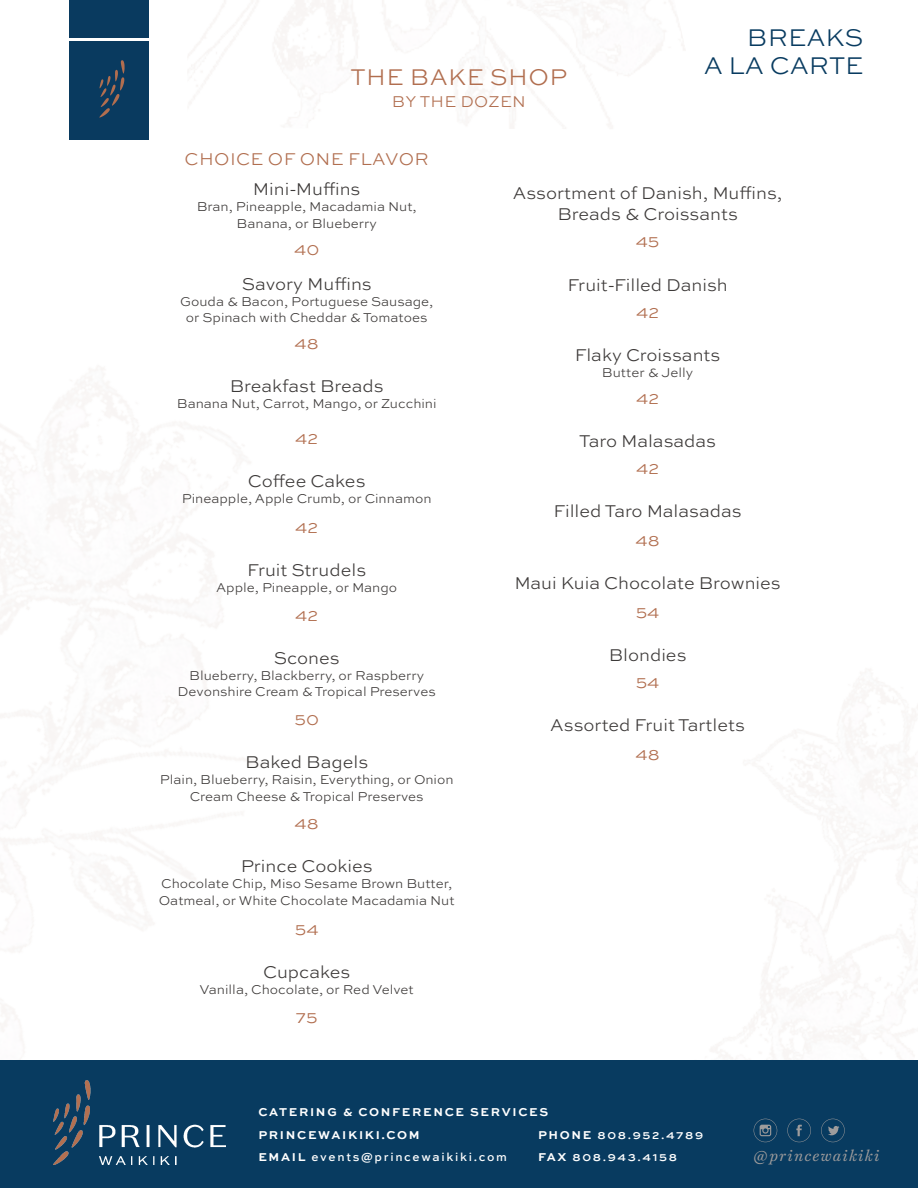
<style>
.page{position:relative;width:918px;height:1188px;background:#fff}
.page>*{position:absolute;margin:0;border:0;box-sizing:border-box;transform-origin:0 0}
.t1{font:300 25.5px "Sweet Sans";color:#083b60}
.t2{font:300 24px "Sweet Sans";letter-spacing:.02em;color:#b16e4f}
.t3{font:300 18px/35.1px "Sweet Sans";color:#3c3938;text-align:center}
.t4{font:300 18px "Sweet Sans";letter-spacing:.02em;color:#b16e4f}
.t5{font:300 16.5px "Sweet Sans";letter-spacing:.02em;color:#b16e4f}
.t6{font:italic 15px "Harriet Text";letter-spacing:.08em;color:#9e9c9c}
.t7{font:300 13.5px/16.2px "Sweet Sans";color:#3c3938}
.t8{font:500 12px "Sweet Sans";letter-spacing:.14em;color:#fff}
.t9{font:700 12px "Sweet Sans";letter-spacing:.14em;color:#fff}
.s1{color:#b16e4f}
.s2{font-weight:700}
</style>
<div class="page">
<img style="left:0;top:122px;width:256px;height:918px">
<img style="left:187px;top:0;width:498px;height:130px">
<div style="left:69px;top:0;width:79px;height:38px;background:#093a5f"></div>
<div style="left:69px;top:41px;width:79px;height:99px;background:#093a5f"></div>
<svg style="left:99px;top:60px;width:26px;height:58px"></svg>
<div style="left:0;top:1060px;width:918px;height:128px;background:#083b60"></div>
<svg style="left:754px;top:1119px;width:91px;height:23px"></svg>
<img style="left:53px;top:1081px;width:172px;height:84px">
<p class="t2" style="left:351px;top:64px;width:218px">THE BAKE SHOP</p>
<p class="t5" style="left:392px;top:92px;width:136px">BY THE DOZEN</p>
<p class="t1" style="left:747px;top:23px;width:118px">BREAKS</p>
<p class="t1" style="left:704px;top:51px;width:161px">A LA CARTE</p>
<p class="t4" style="left:185px;top:148px;width:246px">CHOICE OF ONE FLAVOR</p>
<p class="t3" style="left:253px;top:172px;width:109px">Mini-Muffins</p>
<p class="t7" style="left:197px;top:199px;width:221px">Bran, Pineapple, Macadamia Nut,</p>
<p class="t7" style="left:237px;top:215px;width:142px">Banana, or Blueberry</p>
<p class="t3" style="left:242px;top:232px;width:132px"><span class="s1">40<br></span>Savory Muffins</p>
<p class="t7" style="left:180px;top:294px;width:255px">Gouda &amp; Bacon, Portuguese Sausage,</p>
<p class="t7" style="left:186px;top:310px;width:243px">or Spinach with Cheddar &amp; Tomatoes</p>
<p class="t4" style="left:295px;top:333px;width:26px">48</p>
<p class="t3" style="left:230px;top:369px;width:155px">Breakfast Breads</p>
<p class="t7" style="left:177px;top:396px;width:261px">Banana Nut, Carrot, Mango, or Zucchini</p>
<p class="t4" style="left:295px;top:427px;width:24px">42</p>
<p class="t3" style="left:248px;top:464px;width:119px">Coffee Cakes</p>
<p class="t7" style="left:182px;top:491px;width:251px">Pineapple, Apple Crumb, or Cinnamon</p>
<p class="t4" style="left:295px;top:517px;width:24px">42</p>
<p class="t3" style="left:247px;top:553px;width:121px">Fruit Strudels</p>
<p class="t7" style="left:216px;top:580px;width:182px">Apple, Pineapple, or Mango</p>
<p class="t4" style="left:295px;top:605px;width:24px">42</p>
<p class="t3" style="left:274px;top:641px;width:68px">Scones</p>
<p class="t7" style="left:189px;top:668px;width:236px">Blueberry, Blackberry, or Raspberry</p>
<p class="t7" style="left:178px;top:684px;width:260px">Devonshire Cream &amp; Tropical Preserves</p>
<p class="t4" style="left:294px;top:709px;width:26px">50</p>
<p class="t3" style="left:245px;top:745px;width:125px">Baked Bagels</p>
<p class="t7" style="left:160px;top:772px;width:295px">Plain, Blueberry, Raisin, Everything, or Onion</p>
<p class="t7" style="left:190px;top:788px;width:235px">Cream Cheese &amp; Tropical Preserves</p>
<p class="t4" style="left:295px;top:813px;width:26px">48</p>
<p class="t3" style="left:241px;top:849px;width:134px">Prince Cookies</p>
<p class="t7" style="left:159px;top:876px;width:297px">Chocolate Chip, Miso Sesame Brown Butter,<br>Oatmeal, or White Chocolate Macadamia Nut</p>
<p class="t4" style="left:295px;top:918px;width:25px">54</p>
<p class="t3" style="left:263px;top:955px;width:89px">Cupcakes</p>
<p class="t7" style="left:200px;top:982px;width:216px">Vanilla, Chocolate, or Red Velvet</p>
<p class="t4" style="left:296px;top:1006px;width:24px">75</p>
<p class="t3" style="left:513px;top:176px;width:271px">Assortment of Danish, Muffins,</p>
<p class="t3" style="left:557px;top:198px;width:182px">Breads &amp; Croissants</p>
<p class="t4" style="left:636px;top:231px;width:25px">45</p>
<p class="t3" style="left:567px;top:268px;width:162px">Fruit-Filled Danish</p>
<p class="t4" style="left:636px;top:301px;width:24px">42</p>
<p class="t3" style="left:575px;top:338px;width:147px">Flaky Croissants</p>
<p class="t7" style="left:602px;top:365px;width:93px">Butter &amp; Jelly</p>
<p class="t4" style="left:636px;top:388px;width:24px">42</p>
<p class="t3" style="left:579px;top:424px;width:138px">Taro Malasadas</p>
<p class="t4" style="left:636px;top:458px;width:24px">42</p>
<p class="t3" style="left:554px;top:495px;width:190px">Filled Taro Malasadas</p>
<p class="t4" style="left:636px;top:530px;width:26px">48</p>
<p class="t3" style="left:514px;top:566px;width:268px">Maui Kuia Chocolate Brownies</p>
<p class="t4" style="left:636px;top:601px;width:25px">54</p>
<p class="t3" style="left:609px;top:638px;width:79px">Blondies</p>
<p class="t4" style="left:636px;top:672px;width:25px">54</p>
<p class="t3" style="left:550px;top:708px;width:196px">Assorted Fruit Tartlets</p>
<p class="t4" style="left:636px;top:743px;width:26px">48</p>
<p class="t9" style="left:258px;top:1105px;width:291px">CATERING &amp; CONFERENCE SERVICES</p>
<p class="t9" style="left:258px;top:1128px;width:163px">PRINCEWAIKIKI.COM</p>
<p class="t8" style="left:258px;top:1150px;width:250px"><span class="s2">EMAIL</span> events@princewaikiki.com</p>
<p class="t8" style="left:538px;top:1128px;width:167px"><span class="s2">PHONE</span> 808.952.4789</p>
<p class="t8" style="left:538px;top:1150px;width:141px"><span class="s2">FAX</span> 808.943.4158</p>
<p class="t6" style="left:754px;top:1145px;width:127px">@princewaikiki</p>
</div>
